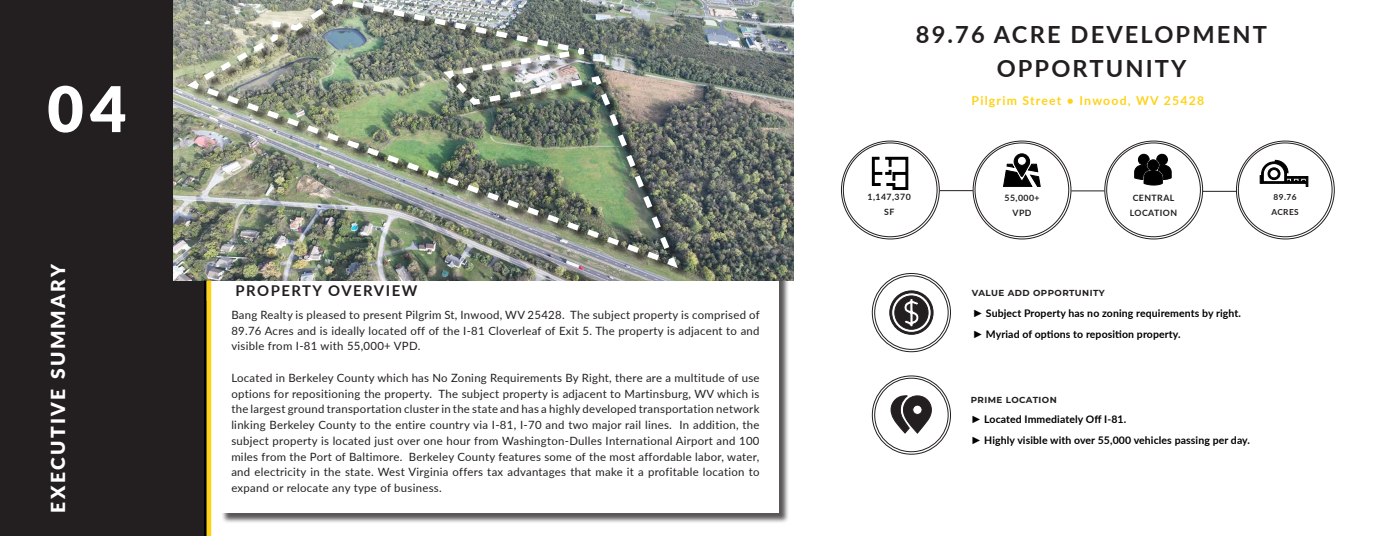
<style>
.page{position:relative;width:1386px;height:536px;background:#fff}
.page>*{position:absolute;margin:0;border:0;box-sizing:border-box;transform-origin:0 0}
.t1{font:900 63px "Lato";color:#fff}
.Heading_2_-_Centre{font:700 23.62px/33.2px "Lato";letter-spacing:.09em;color:#231f20;text-align:center}
.Heading_3{font:900 19.25px "Lato";letter-spacing:.125em;color:#fff}
.Heading_4{font:700 14.88px "Lato";letter-spacing:.1em;color:#231f20}
.Property_Name_Here_-_Cover_Title{font:700 12.25px "Lato";letter-spacing:.1em;color:#ffd218}
.M_M_Body_Text{font:11.38px/15.8px "Lato";letter-spacing:.025em;color:#231f20;text-align:justify}
.t2{font:700 10.5px "Lato";letter-spacing:.01em;color:#000}
.t3{font:700 8.75px "Lato";letter-spacing:.05em;color:#231f20}
.t4{font:700 8.75px "Montserrat";letter-spacing:.05em;color:#231f20}
.t5{font:700 8.31px "Lato";letter-spacing:.05em;color:#231f20}
.s1{font-family:"Arial";font-weight:400}
</style>
<div class="page">
<div style="left:0;top:0;width:206px;height:536px;background:#231f20"></div>
<div style="left:221px;top:269px;width:569px;height:254px;background:#231f20;opacity:.75"></div>
<div style="left:219px;top:268px;width:560px;height:244px;background:#fff"></div>
<svg style="left:1003px;top:153px;width:38px;height:34px"></svg>
<img style="left:173px;top:1px;width:621px;height:279px">
<div style="left:189px;top:0;width:499px;height:278px;background:#231f20;opacity:.75"></div>
<img style="left:181px;top:0;width:502px;height:272px">
<hr style="left:204px;top:280px;width:3px;height:255px;background:#000">
<hr style="left:940px;top:190px;width:33px;height:1px;background:#231f20">
<div style="left:874px;top:275px;width:75px;height:74px;border:1px solid #231f20;border-radius:50%"></div>
<svg style="left:889px;top:290px;width:45px;height:45px"></svg>
<div style="left:872px;top:273px;width:79px;height:79px;border:1px solid #231f20;border-radius:50%"></div>
<div style="left:874px;top:377px;width:75px;height:75px;border:1px solid #231f20;border-radius:50%"></div>
<div style="left:872px;top:375px;width:79px;height:79px;border:1px solid #231f20;border-radius:50%"></div>
<svg style="left:891px;top:395px;width:41px;height:39px"></svg>
<hr style="left:1071px;top:190px;width:34px;height:1px;background:#231f20">
<hr style="left:1203px;top:191px;width:33px;height:1px;background:#231f20">
<svg style="left:1134px;top:153px;width:38px;height:33px"></svg>
<svg style="left:871px;top:156px;width:38px;height:34px"></svg>
<svg style="left:1259px;top:159px;width:50px;height:28px"></svg>
<svg style="left:207px;top:280px;width:4px;height:256px"></svg>
<p class="t1" style="left:47px;top:62px;width:81px">04</p>
<p class="Heading_3" style="left:44px;top:512px;width:250px;rotate:-90deg">EXECUTIVE SUMMARY</p>
<p class="Heading_4" style="left:236px;top:279px;width:183px">PROPERTY OVERVIEW</p>
<p class="M_M_Body_Text" style="left:231px;top:306px;width:530px">Bang Realty is pleased to present Pilgrim St, Inwood, WV 25428. The subject property is comprised of 89.76 Acres and is ideally located off of the I-81 Cloverleaf of Exit 5. The property is adjacent to and visible from I-81 with 55,000+ VPD.</p>
<p class="M_M_Body_Text" style="left:231px;top:369px;width:530px">Located in Berkeley County which has No Zoning Requirements By Right, there are a multitude of use options for repositioning the property. The subject property is adjacent to Martinsburg, WV which is the largest ground transportation cluster in the state and has a highly developed transportation network linking Berkeley County to the entire country via I-81, I-70 and two major rail lines. In addition, the subject property is located just over one hour from Washington-Dulles International Airport and 100 miles from the Port of Baltimore. Berkeley County features some of the most affordable labor, water, and electricity in the state. West Virginia offers tax advantages that make it a profitable location to expand or relocate any type of business.</p>
<p class="Heading_2_-_Centre" style="left:916px;top:17px;width:353px">89.76 ACRE DEVELOPMENT<br>OPPORTUNITY</p>
<p class="Property_Name_Here_-_Cover_Title" style="left:972px;top:91px;width:234px">Pilgrim Street • Inwood, WV 25428</p>
<p class="t3" style="left:868px;top:191px;width:45px">1,147,370</p>
<p class="t3" style="left:884px;top:206px;width:12px">SF</p>
<p class="t3" style="left:1004px;top:191px;width:37px">55,000+</p>
<p class="t3" style="left:1013px;top:206px;width:21px">VPD</p>
<p class="t3" style="left:1133px;top:191px;width:43px">CENTRAL</p>
<p class="t3" style="left:1130px;top:206px;width:49px">LOCATION</p>
<p class="t5" style="left:1274px;top:191px;width:24px">89.76</p>
<p class="t5" style="left:1271px;top:206px;width:29px">ACRES</p>
<p class="t4" style="left:972px;top:287px;width:134px">VALUE ADD OPPORTUNITY</p>
<p class="t2" style="left:973px;top:305px;width:270px"><span class="s1">►</span> Subject Property has no zoning requirements by right.</p>
<p class="t2" style="left:973px;top:326px;width:209px"><span class="s1">►</span> Myriad of options to reposition property.</p>
<p class="t4" style="left:971px;top:393px;width:87px">PRIME LOCATION</p>
<p class="t2" style="left:971px;top:412px;width:157px"><span class="s1">►</span> Located Immediately Off I-81.</p>
<p class="t2" style="left:971px;top:433px;width:280px"><span class="s1">►</span> Highly visible with over 55,000 vehicles passing per day.</p>
</div>
